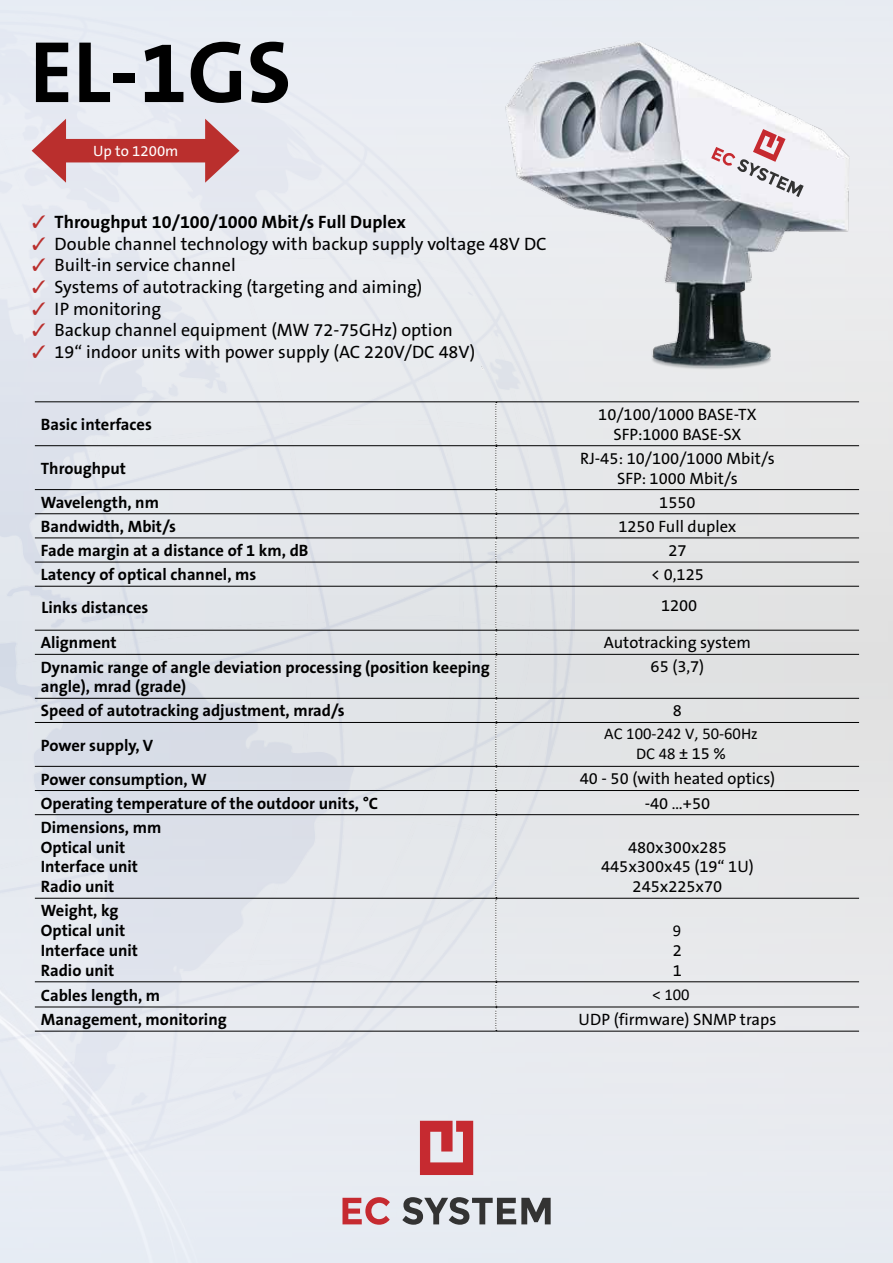
<style>
.page{position:relative;width:893px;height:1263px;background:#fff}
.page>*{position:absolute;margin:0;border:0;box-sizing:border-box;transform-origin:0 0}
.t1{font:700 88.05px "The Sans CE B7";color:#000}
.t2{font:18px "The Sans CE B5 Plain";color:#000}
.t3{font:700 18px "The Sans CE B7";color:#000}
.t4{font:700 16.5px/19.8px "The Sans CE B7";color:#000}
.t5{font:16.5px/19.8px "The Sans CE B5 Plain";color:#000;text-align:center}
.t6{font:16.5px/19.8px "Calibri";color:#000;text-align:center}
.t7{font:15px "The Sans CE B5 Plain";color:#fff}
.s1{color:#ba2f2d}
.s2{font-family:"The Sans CE B5 Plain"}
</style>
<div class="page">
<img style="left:0;top:0;width:574px;height:1171px">
<svg style="left:495px;top:402px;width:2px;height:629px"></svg>
<hr style="left:35px;top:489px;width:461px;height:1px;background:#000">
<hr style="left:496px;top:489px;width:363px;height:1px;background:#000">
<hr style="left:35px;top:513px;width:461px;height:1px;background:#000">
<hr style="left:496px;top:513px;width:363px;height:1px;background:#000">
<hr style="left:35px;top:537px;width:461px;height:1px;background:#000">
<hr style="left:496px;top:537px;width:363px;height:1px;background:#000">
<hr style="left:35px;top:562px;width:461px;height:1px;background:#000">
<hr style="left:496px;top:562px;width:363px;height:1px;background:#000">
<hr style="left:35px;top:586px;width:461px;height:1px;background:#000">
<hr style="left:496px;top:586px;width:363px;height:1px;background:#000">
<hr style="left:35px;top:630px;width:461px;height:1px;background:#000">
<hr style="left:496px;top:630px;width:363px;height:1px;background:#000">
<hr style="left:35px;top:654px;width:461px;height:1px;background:#000">
<hr style="left:496px;top:654px;width:363px;height:1px;background:#000">
<hr style="left:35px;top:698px;width:461px;height:1px;background:#000">
<hr style="left:496px;top:698px;width:363px;height:1px;background:#000">
<hr style="left:35px;top:722px;width:461px;height:1px;background:#000">
<hr style="left:496px;top:722px;width:363px;height:1px;background:#000">
<hr style="left:35px;top:766px;width:461px;height:1px;background:#000">
<hr style="left:496px;top:766px;width:363px;height:1px;background:#000">
<hr style="left:35px;top:790px;width:461px;height:1px;background:#000">
<hr style="left:496px;top:790px;width:363px;height:1px;background:#000">
<hr style="left:35px;top:814px;width:461px;height:1px;background:#000">
<hr style="left:496px;top:814px;width:363px;height:1px;background:#000">
<hr style="left:35px;top:898px;width:461px;height:1px;background:#000">
<hr style="left:496px;top:898px;width:363px;height:1px;background:#000">
<hr style="left:35px;top:981px;width:461px;height:1px;background:#000">
<hr style="left:496px;top:981px;width:363px;height:1px;background:#000">
<hr style="left:496px;top:1006px;width:363px;height:1px;background:#000">
<hr style="left:35px;top:1006px;width:461px;height:1px;background:#000">
<hr style="left:35px;top:1031px;width:461px;height:1px;background:#000">
<hr style="left:496px;top:1031px;width:363px;height:1px;background:#000">
<hr style="left:35px;top:401px;width:461px;height:1px;background:#000">
<hr style="left:496px;top:401px;width:363px;height:1px;background:#000">
<hr style="left:35px;top:445px;width:461px;height:1px;background:#000">
<hr style="left:496px;top:445px;width:363px;height:1px;background:#000">
<img style="left:481px;top:30px;width:382px;height:339px">
<div style="left:53px;top:139px;width:165px;height:23px;background:#ba2f2d"></div>
<svg style="left:32px;top:119px;width:34px;height:64px;background:#d08b8e"></svg>
<svg style="left:205px;top:119px;width:35px;height:64px;background:#cf8c8f"></svg>
<svg style="left:420px;top:1121px;width:53px;height:54px;background:#cf6167"></svg>
<svg style="left:342px;top:1197px;width:48px;height:28px"></svg>
<svg style="left:402px;top:1197px;width:149px;height:28px;background:#8f9195"></svg>
<svg style="left:711px;top:129px;width:93px;height:68px"></svg>
<h1 class="t1" style="left:30px;top:23px;width:263px">EL-1GS</h1>
<p class="t7" style="left:93px;top:143px;width:87px">Up to 1200m</p>
<p class="t3" style="left:32px;top:212px;width:375px"><span class="s1">✓</span> Throughput 10/100/1000 Mbit/s Full Duplex</p>
<p class="t2" style="left:32px;top:234px;width:516px"><span class="s1">✓</span> Double channel technology with backup supply voltage 48V DC</p>
<p class="t2" style="left:32px;top:256px;width:205px"><span class="s1">✓</span> Built-in service channel</p>
<p class="t2" style="left:32px;top:277px;width:392px"><span class="s1">✓</span> Systems of autotracking (targeting and aiming)</p>
<p class="t2" style="left:32px;top:299px;width:131px"><span class="s1">✓</span> IP monitoring</p>
<p class="t2" style="left:32px;top:320px;width:422px"><span class="s1">✓</span> Backup channel equipment (MW 72-75GHz) option</p>
<p class="t2" style="left:32px;top:342px;width:445px"><span class="s1">✓</span> 19“ indoor units with power supply (AC 220V/DC 48V)</p>
<p class="t4" style="left:41px;top:415px;width:113px">Basic interfaces</p>
<p class="t5" style="left:598px;top:405px;width:160px">10/100/1000 BASE-TX<br>SFP:1000 BASE-SX</p>
<p class="t4" style="left:41px;top:459px;width:87px">Throughput</p>
<p class="t5" style="left:580px;top:449px;width:196px">RJ-45: 10/100/1000 Mbit/s<br>SFP: 1000 Mbit/s</p>
<p class="t4" style="left:41px;top:493px;width:120px">Wavelength, nm</p>
<p class="t5" style="left:659px;top:493px;width:38px">1550</p>
<p class="t4" style="left:41px;top:517px;width:137px">Bandwidth, Mbit/s</p>
<p class="t5" style="left:618px;top:517px;width:119px">1250 Full duplex</p>
<p class="t4" style="left:41px;top:541px;width:269px">Fade margin at a distance of 1 km, dB</p>
<p class="t5" style="left:668px;top:541px;width:20px">27</p>
<p class="t4" style="left:41px;top:565px;width:217px">Latency of optical channel, ms</p>
<p class="t5" style="left:651px;top:566px;width:54px">&lt; 0,125</p>
<p class="t4" style="left:41px;top:598px;width:109px">Links distances</p>
<p class="t5" style="left:661px;top:596px;width:38px">1200</p>
<p class="t4" style="left:41px;top:634px;width:77px">Alignment</p>
<p class="t5" style="left:604px;top:634px;width:149px">Autotracking system</p>
<p class="t4" style="left:41px;top:658px;width:450px">Dynamic range of angle deviation processing (position keeping angle), mrad (grade)</p>
<p class="t5" style="left:651px;top:658px;width:55px">65 (3,7)</p>
<p class="t4" style="left:41px;top:702px;width:305px">Speed of autotracking adjustment, mrad/s</p>
<p class="t5" style="left:673px;top:702px;width:11px">8</p>
<p class="t4" style="left:41px;top:736px;width:114px">Power supply, V</p>
<p class="t6" style="left:604px;top:725px;width:155px">AC 100-242 V, 50-60Hz<br>DC 48 <span class="s2">± 15 %</span></p>
<p class="t4" style="left:41px;top:770px;width:167px">Power consumption, W</p>
<p class="t5" style="left:580px;top:770px;width:197px">40 - 50 (with heated optics)</p>
<p class="t4" style="left:41px;top:794px;width:339px">Operating temperature of the outdoor units, °C</p>
<p class="t5" style="left:645px;top:794px;width:67px">-40 …+50</p>
<p class="t4" style="left:41px;top:818px;width:122px">Dimensions, mm<br>Optical unit<br>Interface unit<br>Radio unit</p>
<p class="t5" style="left:601px;top:838px;width:154px">480x300x285<br>445x300x45 (19“ 1U)<br>245x225x70</p>
<p class="t4" style="left:41px;top:902px;width:99px">Weight, kg<br>Optical unit<br>Interface unit<br>Radio unit</p>
<p class="t6" style="left:673px;top:922px;width:10px">9</p>
<p class="t5" style="left:673px;top:941px;width:11px;text-align:left">2<br>1</p>
<p class="t4" style="left:41px;top:986px;width:121px">Cables length, m</p>
<p class="t6" style="left:652px;top:985px;width:39px">&lt; 100</p>
<p class="t4" style="left:41px;top:1010px;width:187px">Management, monitoring</p>
<p class="t5" style="left:579px;top:1010px;width:199px">UDP (firmware) SNMP traps</p>
</div>
